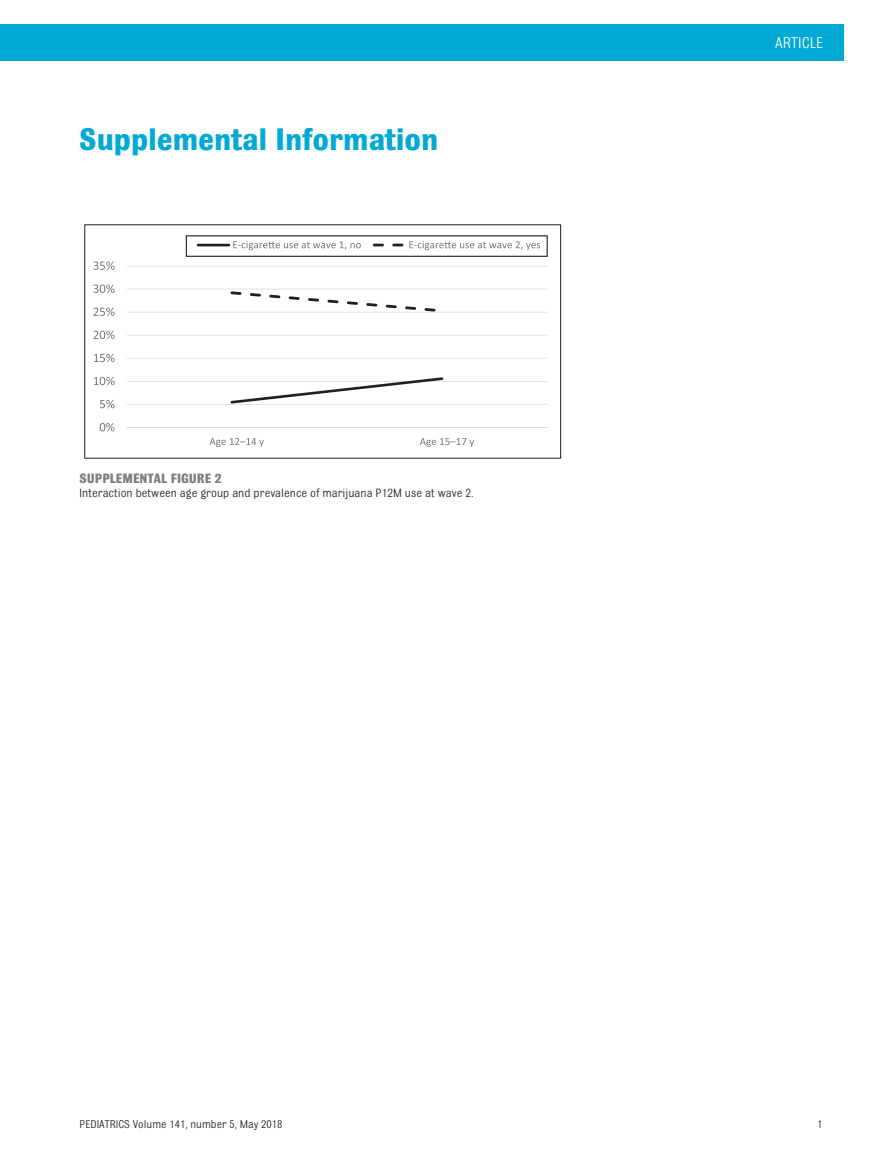
<style>
.page{position:relative;width:878px;height:1175px;background:#fff}
.page>*{position:absolute;margin:0;border:0;box-sizing:border-box;transform-origin:0 0}
.t1{font:700 33px "Bulldog Std";color:#00aad4}
.t2{font:16.5px "Bulldog Std";letter-spacing:.005em;color:#fff}
.t3{font:700 14.25px "Bulldog Std";color:#7c7e81}
.t4{font:12.75px "Bulldog Std";color:#231f20}
.t5{font:12px "Bulldog Std";color:#231f20}
</style>
<div class="page">
<div style="left:0;top:24px;width:843px;height:36px;background:#00aad4"></div>
<hr style="left:127px;top:404px;width:420px;height:1px;background:#dedfe0">
<hr style="left:127px;top:381px;width:420px;height:1px;background:#dedfe0">
<hr style="left:127px;top:358px;width:420px;height:1px;background:#dedfe0">
<hr style="left:127px;top:335px;width:420px;height:1px;background:#dedfe0">
<hr style="left:127px;top:312px;width:420px;height:1px;background:#dedfe0">
<hr style="left:127px;top:288px;width:420px;height:1px;background:#dedfe0">
<hr style="left:127px;top:266px;width:420px;height:1px;background:#dedfe0">
<hr style="left:127px;top:427px;width:420px;height:1px;background:#dedfe0">
<svg style="left:230px;top:377px;width:213px;height:26px"></svg>
<svg style="left:229px;top:291px;width:216px;height:22px"></svg>
<svg style="left:100px;top:423px;width:14px;height:8px"></svg>
<svg style="left:100px;top:400px;width:14px;height:8px"></svg>
<svg style="left:94px;top:377px;width:21px;height:8px"></svg>
<svg style="left:94px;top:353px;width:21px;height:9px"></svg>
<svg style="left:93px;top:330px;width:22px;height:9px"></svg>
<svg style="left:93px;top:307px;width:22px;height:9px"></svg>
<svg style="left:93px;top:284px;width:22px;height:9px"></svg>
<svg style="left:93px;top:261px;width:22px;height:9px"></svg>
<svg style="left:209px;top:438px;width:55px;height:9px"></svg>
<svg style="left:420px;top:438px;width:54px;height:9px"></svg>
<hr style="left:197px;top:244px;width:33px;height:2px;background:#231f20">
<svg style="left:233px;top:241px;width:128px;height:9px"></svg>
<svg style="left:374px;top:241px;width:166px;height:9px"></svg>
<div style="left:84px;top:224px;width:477px;height:234px;border:1px solid #231f20"></div>
<div style="left:186px;top:235px;width:361px;height:22px;border:1px solid #231f20"></div>
<h1 class="t1" style="left:80px;top:121px;width:360px">Supplemental Information</h1>
<p class="t3" style="left:80px;top:470px;width:144px">SUPPLEMENTAL FIGURE 2</p>
<p class="t4" style="left:80px;top:486px;width:395px">Interaction between age group and prevalence of marijuana P12M use at wave 2.</p>
<p class="t2" style="left:775px;top:34px;width:50px">ARTICLE</p>
<p class="t5" style="left:80px;top:1118px;width:205px">PEDIATRICS Volume 141, number 5, May 2018</p>
<p class="t5" style="left:817px;top:1118px;width:7px">1</p>
</div>
